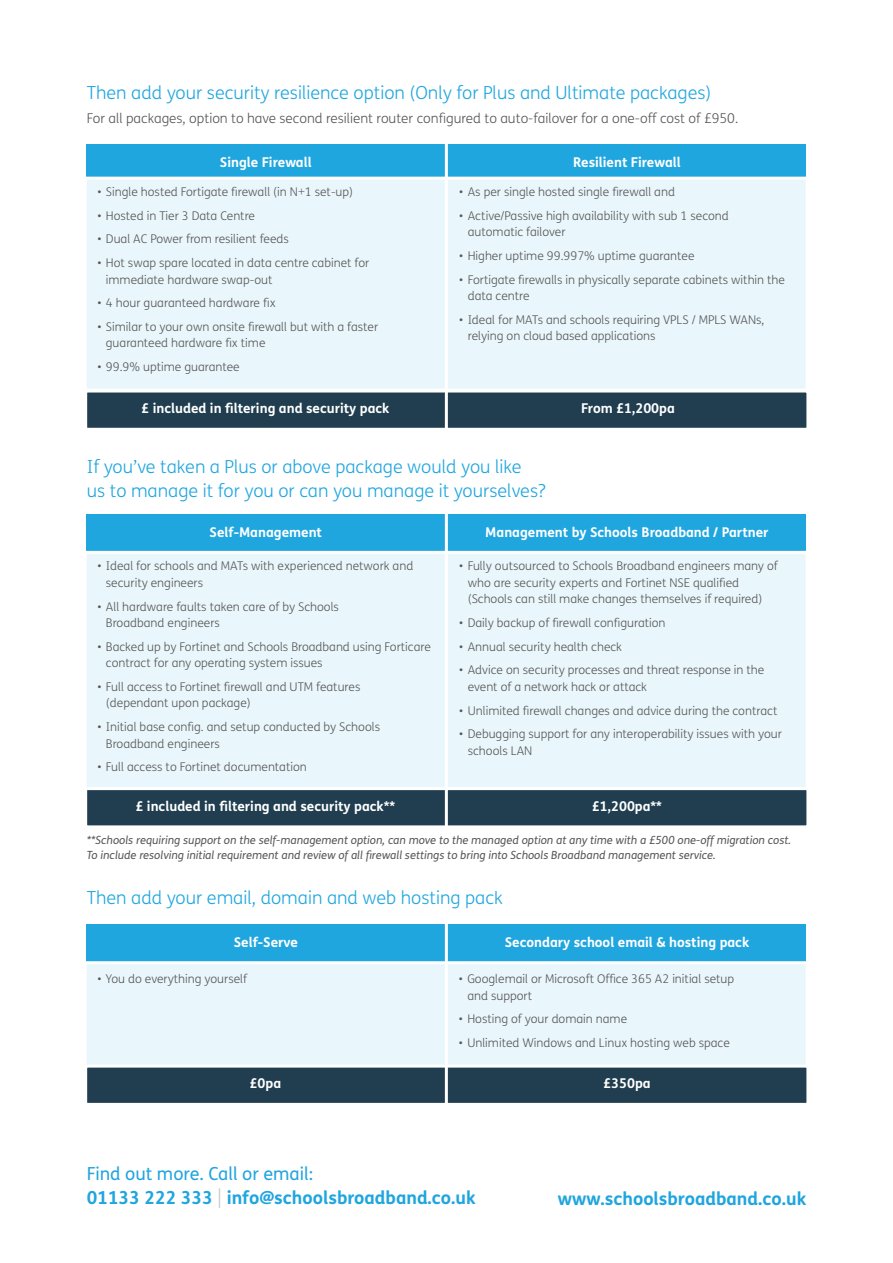
<style>
.page{position:relative;width:893px;height:1263px;background:#fff}
.page>*{position:absolute;margin:0;border:0;box-sizing:border-box;transform-origin:0 0}
.t1{font:300 18px/24px "FS Me";color:#20a6df}
.t2{font:700 18px/24px "FS Me";color:#20a5df}
.t3{font:700 13.5px "FS Me";color:#fff}
.t4{font:300 13.5px "FS Me";color:#575756}
.t5{font:300 12px/16.5px "FS Me";color:#575756}
.t6{font:italic 11.25px/15px "FS Me";color:#575756}
.s1{font-weight:400}
.s2{font-weight:300;color:#c7c6c5}
</style>
<div class="page">
<div style="left:87px;top:144px;width:719px;height:39px;background:#20a6df"></div>
<div style="left:84px;top:177px;width:725px;height:215px;background:#e9f6fc;border:3px solid #fff"></div>
<div style="left:84px;top:389px;width:725px;height:42px;background:#203e4f;border:3px solid #fff"></div>
<hr style="left:445px;top:137px;width:3px;height:298px;background:#fff">
<div style="left:87px;top:514px;width:719px;height:39px;background:#20a6df"></div>
<div style="left:84px;top:551px;width:725px;height:249px;background:#e9f6fc;border:3px solid #fff"></div>
<div style="left:84px;top:787px;width:725px;height:41px;background:#203e4f;border:3px solid #fff"></div>
<hr style="left:445px;top:511px;width:3px;height:321px;background:#fff">
<div style="left:87px;top:925px;width:719px;height:38px;background:#20a6df"></div>
<div style="left:84px;top:961px;width:725px;height:116px;background:#e9f6fc;border:3px solid #fff"></div>
<div style="left:84px;top:1064px;width:725px;height:42px;background:#203e4f;border:3px solid #fff"></div>
<hr style="left:445px;top:922px;width:3px;height:188px;background:#fff">
<h1 class="t1" style="left:87px;top:82px;width:626px">Then add your security resilience option (Only for Plus and Ultimate packages)</h1>
<p class="t4" style="left:87px;top:110px;width:653px">For all packages, option to have second resilient router configured to auto-failover for a one-off cost of £950.</p>
<p class="t3" style="left:220px;top:153px;width:93px">Single Firewall</p>
<p class="t3" style="left:573px;top:153px;width:109px">Resilient Firewall</p>
<p class="t5" style="left:97px;top:184px;width:257px">• Single hosted Fortigate firewall (in N+1 set-up)</p>
<p class="t5" style="left:97px;top:207px;width:159px">• Hosted in Tier 3 Data Centre</p>
<p class="t5" style="left:97px;top:231px;width:193px">• Dual AC Power from resilient feeds</p>
<p class="t5" style="left:106px;top:255px;width:265px;text-indent:-9px">• Hot swap spare located in data centre cabinet for immediate hardware swap-out</p>
<p class="t5" style="left:97px;top:295px;width:180px">• 4 hour guaranteed hardware fix</p>
<p class="t5" style="left:106px;top:319px;width:274px;text-indent:-9px">• Similar to your own onsite firewall but with a faster guaranteed hardware fix time</p>
<p class="t5" style="left:97px;top:359px;width:144px">• 99.9% uptime guarantee</p>
<p class="t5" style="left:459px;top:184px;width:217px">• As per single hosted single firewall and</p>
<p class="t5" style="left:468px;top:207px;width:263px;text-indent:-9px">• Active/Passive high availability with sub 1 second automatic failover</p>
<p class="t5" style="left:459px;top:248px;width:237px">• Higher uptime 99.997% uptime guarantee</p>
<p class="t5" style="left:468px;top:271px;width:319px;text-indent:-9px">• Fortigate firewalls in physically separate cabinets within the data centre</p>
<p class="t5" style="left:468px;top:312px;width:298px;text-indent:-9px">• Ideal for MATs and schools requiring VPLS / MPLS WANs, relying on cloud based applications</p>
<p class="t3" style="left:141px;top:400px;width:250px">£ included in filtering and security pack</p>
<p class="t3" style="left:581px;top:400px;width:95px">From £1,200pa</p>
<h1 class="t1" style="left:87px;top:455px;width:460px">If you’ve taken a Plus or above package would you like<br>us to manage it for you or can you manage it yourselves?</h1>
<p class="t3" style="left:210px;top:523px;width:114px">Self-Management</p>
<p class="t3" style="left:485px;top:523px;width:285px">Management by Schools Broadband / Partner</p>
<p class="t5" style="left:106px;top:558px;width:309px;text-indent:-9px">• Ideal for schools and MATs with experienced network and security engineers</p>
<p class="t5" style="left:106px;top:598px;width:235px;text-indent:-9px">• All hardware faults taken care of by Schools<br>Broadband engineers</p>
<p class="t5" style="left:106px;top:639px;width:326px;text-indent:-9px">• Backed up by Fortinet and Schools Broadband using Forticare contract for any operating system issues</p>
<p class="t5" style="left:106px;top:679px;width:256px;text-indent:-9px">• Full access to Fortinet firewall and UTM features (dependant upon package)</p>
<p class="t5" style="left:106px;top:719px;width:276px;text-indent:-9px">• Initial base config. and setup conducted by Schools<br>Broadband engineers</p>
<p class="t5" style="left:97px;top:759px;width:211px">• Full access to Fortinet documentation</p>
<p class="t5" style="left:468px;top:558px;width:312px;text-indent:-9px">• Fully outsourced to Schools Broadband engineers many of who are security experts and Fortinet NSE qualified (Schools can still make changes themselves if required)</p>
<p class="t5" style="left:459px;top:615px;width:208px">• Daily backup of firewall configuration</p>
<p class="t5" style="left:459px;top:639px;width:164px">• Annual security health check</p>
<p class="t5" style="left:468px;top:662px;width:298px;text-indent:-9px">• Advice on security processes and threat response in the event of a network hack or attack</p>
<p class="t5" style="left:459px;top:702px;width:320px">• Unlimited firewall changes and advice during the contract</p>
<p class="t5" style="left:468px;top:726px;width:316px;text-indent:-9px">• Debugging support for any interoperability issues with your schools LAN</p>
<p class="t3" style="left:136px;top:798px;width:261px">£ included in filtering and security pack**</p>
<p class="t3" style="left:592px;top:798px;width:72px">£1,200pa**</p>
<p class="t6" style="left:87px;top:833px;width:706px">**Schools requiring support on the self-management option, can move to the managed option at any time with a £500 one-off migration cost.<br>To include resolving initial requirement and review of all firewall settings to bring into Schools Broadband management service.</p>
<h1 class="t1" style="left:87px;top:886px;width:417px">Then add your email, domain and web hosting pack</h1>
<p class="t3" style="left:234px;top:934px;width:66px">Self-Serve</p>
<p class="t3" style="left:505px;top:934px;width:246px">Secondary school email &amp; hosting pack</p>
<p class="t5" style="left:97px;top:971px;width:151px">• You do everything yourself</p>
<p class="t5" style="left:467px;top:971px;width:268px;text-indent:-9px">• Googlemail or Microsoft Office 365 A2 initial setup and support</p>
<p class="t5" style="left:459px;top:1011px;width:170px">• Hosting of your domain name</p>
<p class="t5" style="left:459px;top:1035px;width:273px">• Unlimited Windows and Linux hosting web space</p>
<p class="t3" style="left:250px;top:1075px;width:33px">£0pa</p>
<p class="t3" style="left:603px;top:1075px;width:49px">£350pa</p>
<h1 class="t2" style="left:87px;top:1162px;width:390px"><span class="s1">Find out more. Call or email:<br></span>01133 222 333 <span class="s2">|</span> info@schoolsbroadband.co.uk</h1>
<h1 class="t2" style="left:558px;top:1186px;width:250px">www.schoolsbroadband.co.uk</h1>
</div>
